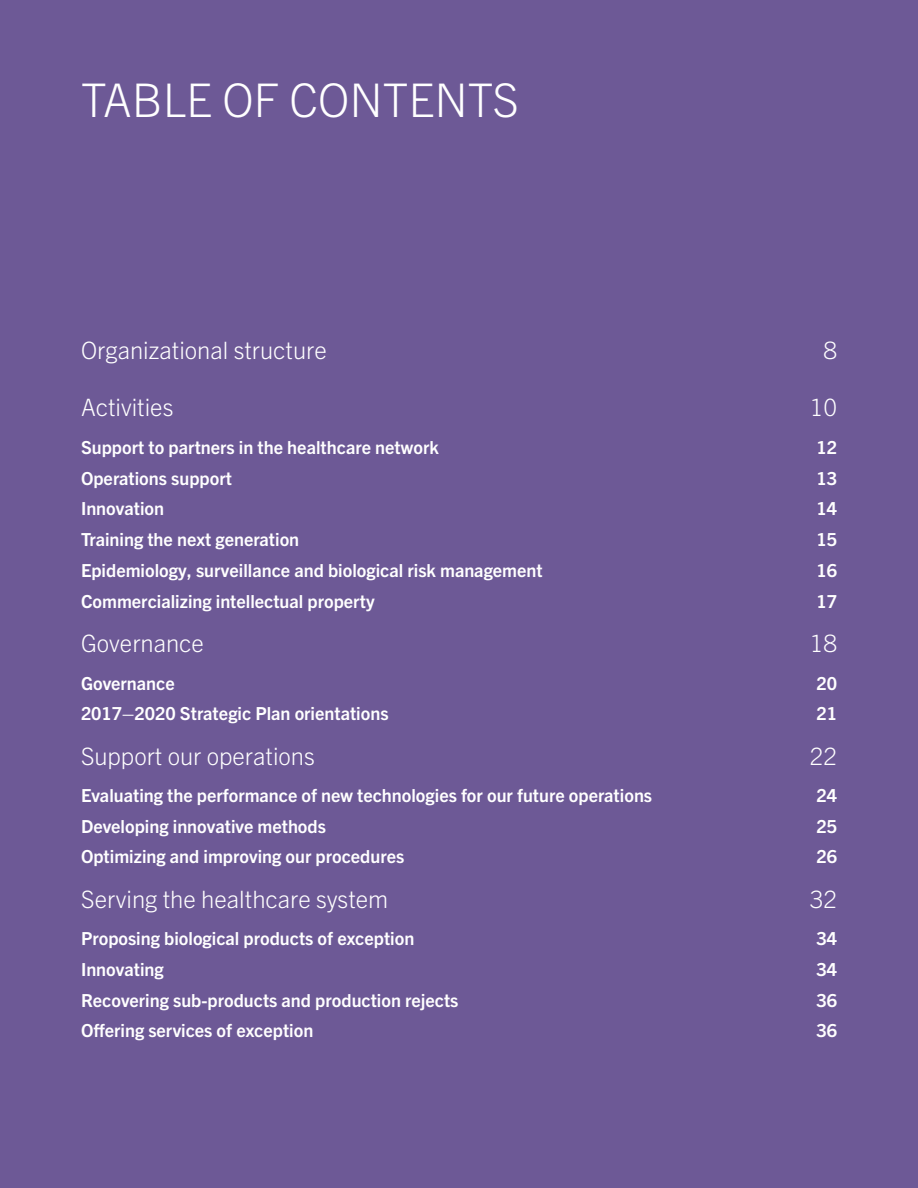
<style>
.page{position:relative;width:918px;height:1188px;background:#6d5996}
.page>*{position:absolute;margin:0;border:0;box-sizing:border-box;transform-origin:0 0}
.t1{font:300 46.5px "Trade Gothic Next LT Pro";color:#fff}
.t2{font:300 24px "Trade Gothic Next LT Pro";color:#fff}
.t3{font:700 18px "Trade Gothic Next LT Pro";color:#fff}
</style>
<div class="page">
<h1 class="t1" style="left:81px;top:68px;width:439px">TABLE OF CONTENTS</h1>
<h2 class="t2" style="left:81px;top:333px;width:247px">Organizational structure</h2>
<h2 class="t2" style="left:823px;top:333px;width:15px">8</h2>
<h2 class="t2" style="left:81px;top:391px;width:94px">Activities</h2>
<h2 class="t2" style="left:810px;top:391px;width:29px">10</h2>
<p class="t3" style="left:81px;top:435px;width:359px">Support to partners in the healthcare network</p>
<p class="t3" style="left:816px;top:435px;width:22px">12</p>
<p class="t3" style="left:81px;top:466px;width:153px">Operations support</p>
<p class="t3" style="left:816px;top:466px;width:22px">13</p>
<p class="t3" style="left:81px;top:496px;width:85px">Innovation</p>
<p class="t3" style="left:816px;top:496px;width:22px">14</p>
<p class="t3" style="left:81px;top:527px;width:220px">Training the next generation</p>
<p class="t3" style="left:816px;top:527px;width:22px">15</p>
<p class="t3" style="left:81px;top:558px;width:463px">Epidemiology, surveillance and biological risk management</p>
<p class="t3" style="left:816px;top:558px;width:22px">16</p>
<p class="t3" style="left:81px;top:589px;width:295px">Commercializing intellectual property</p>
<p class="t3" style="left:816px;top:589px;width:22px">17</p>
<h2 class="t2" style="left:81px;top:627px;width:125px">Governance</h2>
<h2 class="t2" style="left:810px;top:627px;width:29px">18</h2>
<p class="t3" style="left:81px;top:670px;width:95px">Governance</p>
<p class="t3" style="left:816px;top:670px;width:22px">20</p>
<p class="t3" style="left:81px;top:701px;width:309px">2017–2020 Strategic Plan orientations</p>
<p class="t3" style="left:816px;top:701px;width:22px">21</p>
<h2 class="t2" style="left:81px;top:739px;width:235px">Support our operations</h2>
<h2 class="t2" style="left:810px;top:739px;width:29px">22</h2>
<p class="t3" style="left:81px;top:783px;width:573px">Evaluating the performance of new technologies for our future operations</p>
<p class="t3" style="left:816px;top:783px;width:22px">24</p>
<p class="t3" style="left:81px;top:814px;width:247px">Developing innovative methods</p>
<p class="t3" style="left:816px;top:814px;width:22px">25</p>
<p class="t3" style="left:81px;top:844px;width:325px">Optimizing and improving our procedures</p>
<p class="t3" style="left:816px;top:844px;width:22px">26</p>
<h2 class="t2" style="left:81px;top:882px;width:309px">Serving the healthcare system</h2>
<h2 class="t2" style="left:810px;top:882px;width:29px">32</h2>
<p class="t3" style="left:81px;top:926px;width:335px">Proposing biological products of exception</p>
<p class="t3" style="left:816px;top:926px;width:22px">34</p>
<p class="t3" style="left:81px;top:957px;width:84px">Innovating</p>
<p class="t3" style="left:816px;top:957px;width:22px">34</p>
<p class="t3" style="left:81px;top:988px;width:379px">Recovering sub-products and production rejects</p>
<p class="t3" style="left:816px;top:988px;width:22px">36</p>
<p class="t3" style="left:81px;top:1018px;width:234px">Offering services of exception</p>
<p class="t3" style="left:816px;top:1018px;width:22px">36</p>
</div>
